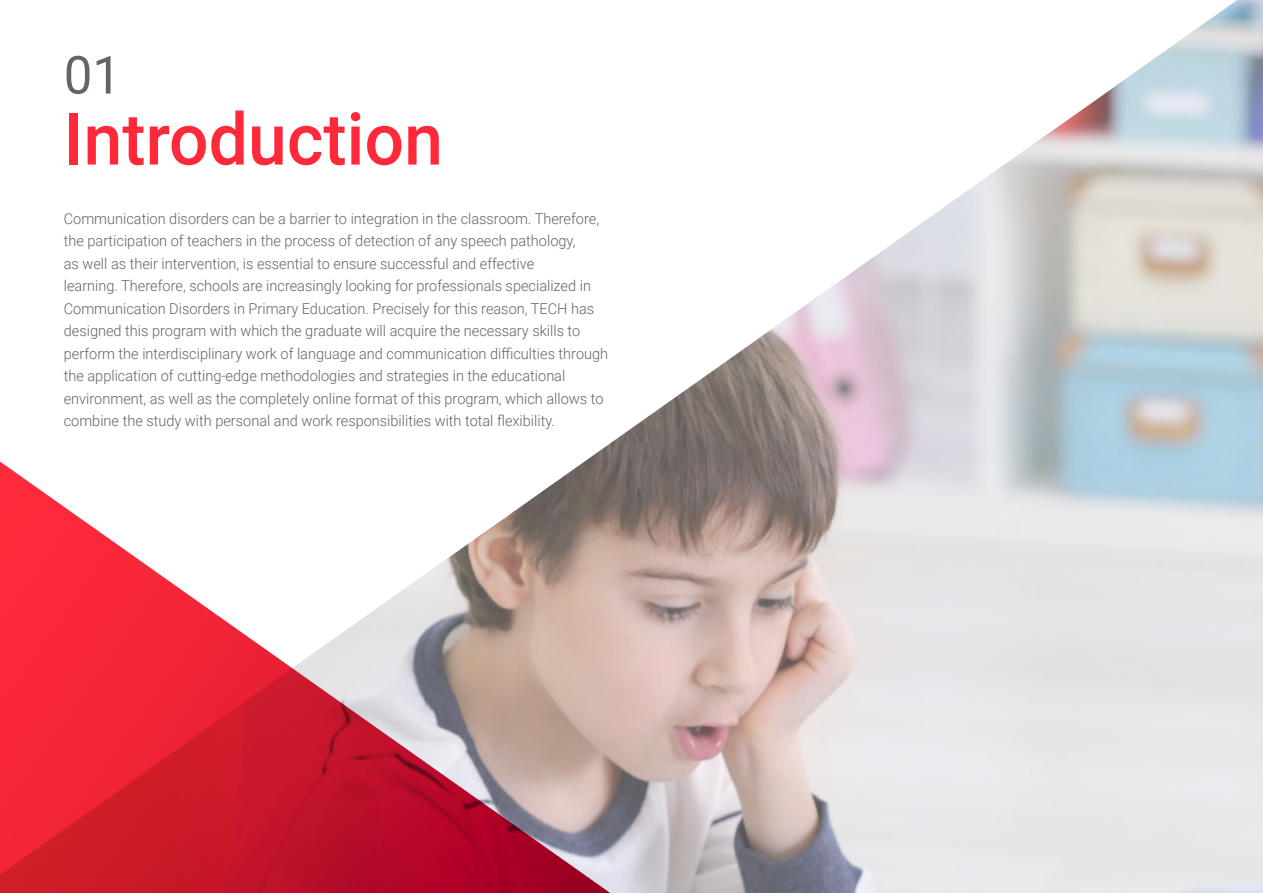
<style>
.page{position:relative;width:1263px;height:893px;background:#fff}
.page>*{position:absolute;margin:0;border:0;box-sizing:border-box;transform-origin:0 0}
.t1{font:500 72px "Roboto";color:#ff293a}
.t2{font:52.5px "Roboto";color:#61646a}
.t3{font:300 15px/22.5px "Roboto";color:#61646a}
</style>
<div class="page">
<img style="left:606px;top:0;width:657px;height:893px">
<svg style="left:0;top:446px;width:640px;height:447px"></svg>
<h2 class="t2" style="left:64px;top:38px;width:59px">01</h2>
<h1 class="t1" style="left:64px;top:89px;width:381px">Introduction</h1>
<p class="t3" style="left:64px;top:207px;width:546px">Communication disorders can be a barrier to integration in the classroom. Therefore, the participation of teachers in the process of detection of any speech pathology,<br>as well as their intervention, is essential to ensure successful and effective<br>learning. Therefore, schools are increasingly looking for professionals specialized in Communication Disorders in Primary Education. Precisely for this reason, TECH has designed this program with which the graduate will acquire the necessary skills to perform the interdisciplinary work of language and communication difficulties through the application of cutting-edge methodologies and strategies in the educational environment, as well as the completely online format of this program, which allows to combine the study with personal and work responsibilities with total flexibility.</p>
</div>
